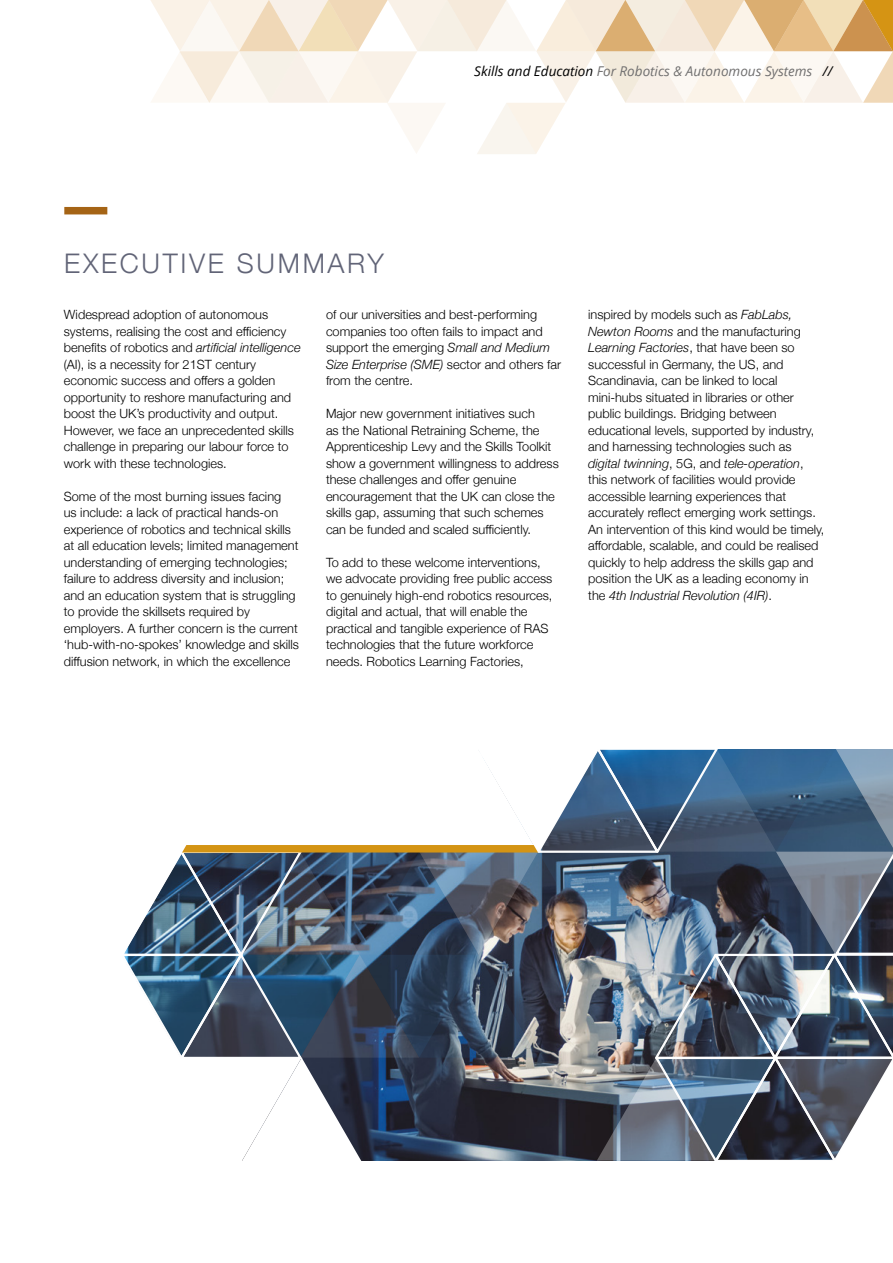
<style>
.page{position:relative;width:893px;height:1263px;background:#fff}
.page>*{position:absolute;margin:0;border:0;box-sizing:border-box;transform-origin:0 0}
.t1{font:300 27px "Helvetica Neue";letter-spacing:.1em;color:#616477}
.t2{font:italic 13.5px "Open Sans";color:#706f6f}
.t3{font:300 12.75px/16.5px "Helvetica Neue";color:#000}
.s1{color:#000}
.s2{font-style:italic}
</style>
<div class="page">
<svg style="left:151px;top:0;width:742px;height:154px"></svg>
<img style="left:124px;top:749px;width:769px;height:412px">
<div style="left:64px;top:207px;width:43px;height:7px;background:#a56415"></div>
<p class="t2" style="left:474px;top:62px;width:360px"><span class="s1">Skills and Education</span> For Robotics &amp; Autonomous Systems <span class="s1">//</span></p>
<p class="t1" style="left:64px;top:241px;width:321px">EXECUTIVE SUMMARY</p>
<p class="t3" style="left:64px;top:305px;width:238px">Widespread adoption of autonomous systems, realising the cost and efficiency benefits of robotics and <span class="s2">artificial intelligence </span>(AI), is a necessity for 21ST century economic success and offers a golden opportunity to reshore manufacturing and boost the UK’s productivity and output.<br>However, we face an unprecedented skills challenge in preparing our labour force to work with these technologies.</p>
<p class="t3" style="left:64px;top:487px;width:237px">Some of the most burning issues facing<br>us include: a lack of practical hands-on experience of robotics and technical skills at all education levels; limited management understanding of emerging technologies; failure to address diversity and inclusion; and an education system that is struggling to provide the skillsets required by employers. A further concern is the current ‘hub-with-no-spokes’ knowledge and skills diffusion network, in which the excellence</p>
<p class="t3" style="left:326px;top:305px;width:236px">of our universities and best-performing companies too often fails to impact and support the emerging <span class="s2">Small and Medium Size Enterprise (SME)</span> sector and others far from the centre.</p>
<p class="t3" style="left:326px;top:404px;width:234px">Major new government initiatives such<br>as the National Retraining Scheme, the Apprenticeship Levy and the Skills Toolkit show a government willingness to address these challenges and offer genuine encouragement that the UK can close the skills gap, assuming that such schemes can be funded and scaled sufficiently.</p>
<p class="t3" style="left:326px;top:553px;width:228px">To add to these welcome interventions, we advocate providing free public access to genuinely high-end robotics resources, digital and actual, that will enable the practical and tangible experience of RAS technologies that the future workforce needs. Robotics Learning Factories,</p>
<p class="t3" style="left:588px;top:305px;width:238px">inspired by models such as <span class="s2">FabLabs, Newton Rooms</span> and the manufacturing <span class="s2">Learning Factories</span>, that have been so successful in Germany, the US, and Scandinavia, can be linked to local mini-hubs situated in libraries or other public buildings. Bridging between educational levels, supported by industry, and harnessing technologies such as <span class="s2">digital twinning</span>, 5G, and <span class="s2">tele-operation</span>, this network of facilities would provide accessible learning experiences that accurately reflect emerging work settings.<br>An intervention of this kind would be timely, affordable, scalable, and could be realised quickly to help address the skills gap and position the UK as a leading economy in the <span class="s2">4th Industrial Revolution (4IR)</span>.</p>
</div>
